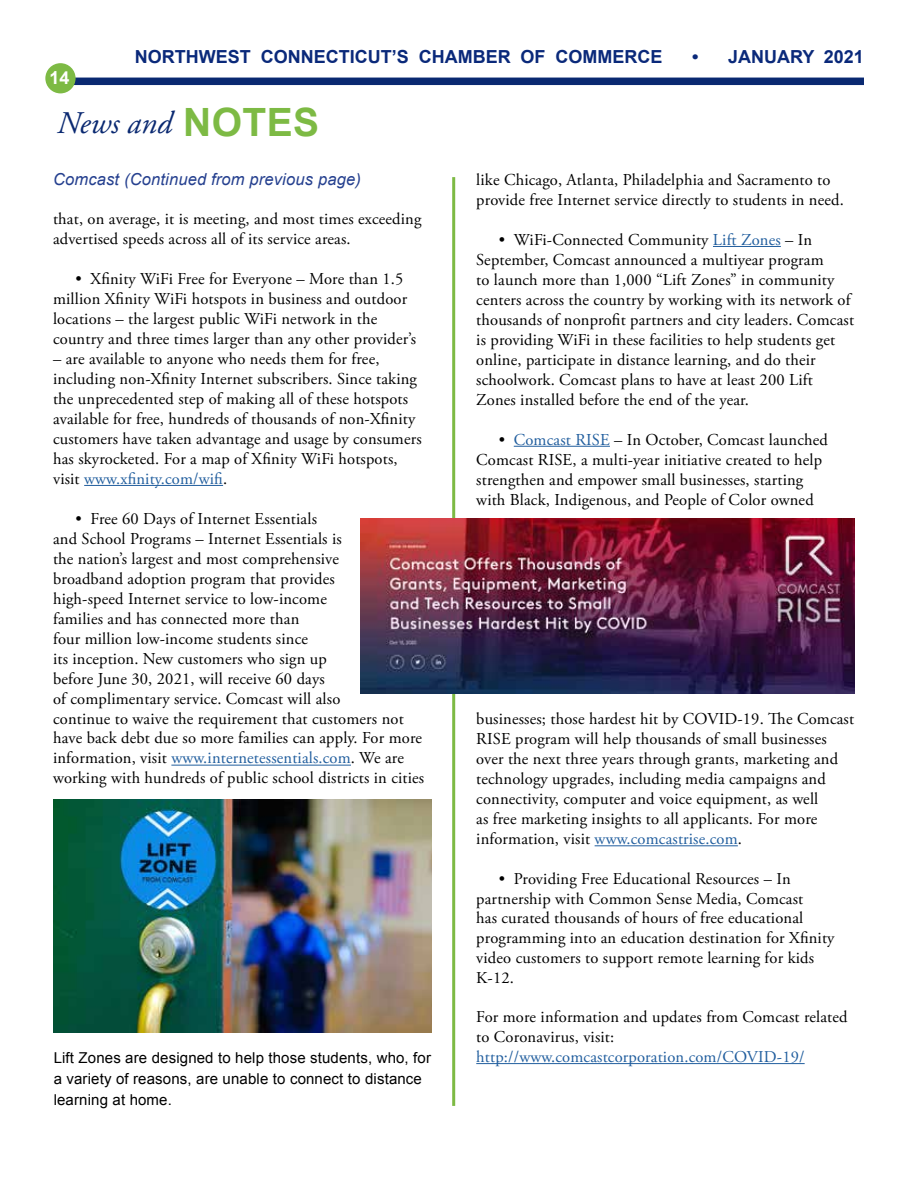
<style>
.page{position:relative;width:918px;height:1188px;background:#fff}
.page>*{position:absolute;margin:0;border:0;box-sizing:border-box;transform-origin:0 0}
.t1{font:italic 31.5px "Adobe Garamond Pro";color:#0a2971}
.t2{font:700 18px "Arial";color:#0a297a}
.t3{font:700 18px "Arial";color:#fff}
.t4{font:16.65px/20px "Adobe Garamond Pro";letter-spacing:.01em;color:#000}
.t5{font:16.5px/19.8px "Adobe Garamond Pro";letter-spacing:.01em;color:#000}
.t6{font:16.5px "Adobe Garamond Pro";letter-spacing:.01em;color:#215e9e}
.t7{font:italic 16.5px "Arial";letter-spacing:.01em;color:#25408f}
.t8{font:15px/21px "Arial";letter-spacing:.01em;color:#000}
.s1{font-family:"Arial";font-weight:700;font-style:normal;font-size:39px;color:#7dba44}
.s2{color:#215e9e}
</style>
<div class="page">
<div style="left:66px;top:78px;width:798px;height:7px;background:#0a2971"></div>
<div style="left:45px;top:63px;width:31px;height:30px;background:#7dba44;border-radius:50%"></div>
<hr style="left:452px;top:177px;width:3px;height:929px;background:#7dba44">
<hr style="left:84px;top:485px;width:139px;height:1px;background:#215e9e">
<hr style="left:171px;top:765px;width:180px;height:1px;background:#215e9e">
<hr style="left:713px;top:246px;width:68px;height:1px;background:#215e9e">
<hr style="left:514px;top:446px;width:96px;height:1px;background:#215e9e">
<hr style="left:595px;top:845px;width:143px;height:1px;background:#215e9e">
<hr style="left:476px;top:1063px;width:329px;height:1px;background:#215e9e">
<img style="left:53px;top:799px;width:378px;height:233px">
<img style="left:361px;top:518px;width:493px;height:176px">
<p class="t3" style="left:50px;top:66px;width:22px">14</p>
<p class="t2" style="left:135px;top:45px;width:529px">NORTHWEST CONNECTICUT’S CHAMBER OF COMMERCE</p>
<p class="t2" style="left:692px;top:45px;width:173px">• JANUARY 2021</p>
<h1 class="t1" style="left:57px;top:105px;width:263px">News and <span class="s1">NOTES</span></h1>
<p class="t7" style="left:53px;top:168px;width:309px">Comcast (Continued from previous page)</p>
<p class="t5" style="left:53px;top:210px;width:370px">that, on average, it is meeting, and most times exceeding advertised speeds across all of its service areas.</p>
<p class="t4" style="left:53px;top:269px;width:365px;text-indent:23px">• Xfinity WiFi Free for Everyone – More than 1.5 million Xfinity WiFi hotspots in business and outdoor locations – the largest public WiFi network in the country and three times larger than any other provider’s</p>
<p class="t4" style="left:53px;top:349px;width:370px">– are available to anyone who needs them for free, including non-Xfinity Internet subscribers. Since taking the unprecedented step of making all of these hotspots available for free, hundreds of thousands of non-Xfinity customers have taken advantage and usage by consumers has skyrocketed. For a map of Xfinity WiFi hotspots, visit <span class="s2">www.xfinity.com/wifi</span>.</p>
<p class="t4" style="left:53px;top:509px;width:373px;text-indent:23px">• Free 60 Days of Internet Essentials<br>and School Programs – Internet Essentials is<br>the nation’s largest and most comprehensive<br>broadband adoption program that provides<br>high-speed Internet service to low-income<br>families and has connected more than<br>four million low-income students since<br>its inception. New customers who sign up<br>before June 30, 2021, will receive 60 days<br>of complimentary service. Comcast will also<br>continue to waive the requirement that customers not have back debt due so more families can apply. For more information, visit <span class="s2">www.internetessentials.com</span>. We are working with hundreds of public school districts in cities</p>
<p class="t4" style="left:476px;top:170px;width:369px">like Chicago, Atlanta, Philadelphia and Sacramento to provide free Internet service directly to students in need.</p>
<p class="t4" style="left:476px;top:230px;width:379px;text-indent:23px">• WiFi-Connected Community <span class="s2">Lift Zones</span> – In September, Comcast announced a multiyear program<br>to launch more than 1,000 “Lift Zones” in community centers across the country by working with its network of thousands of nonprofit partners and city leaders. Comcast is providing WiFi in these facilities to help students get online, participate in distance learning, and do their schoolwork. Comcast plans to have at least 200 Lift Zones installed before the end of the year.</p>
<p class="t4" style="left:476px;top:430px;width:353px;text-indent:23px">• <span class="s2">Comcast RISE</span> – In October, Comcast launched Comcast RISE, a multi-year initiative created to help strengthen and empower small businesses, starting with Black, Indigenous, and People of Color owned</p>
<p class="t4" style="left:476px;top:710px;width:379px">businesses; those hardest hit by COVID-19. The Comcast RISE program will help thousands of small businesses over the next three years through grants, marketing and technology upgrades, including media campaigns and connectivity, computer and voice equipment, as well<br>as free marketing insights to all applicants. For more information, visit <span class="s2">www.comcastrise.com</span>.</p>
<p class="t5" style="left:476px;top:869px;width:360px;text-indent:23px">• Providing Free Educational Resources – In partnership with Common Sense Media, Comcast<br>has curated thousands of hours of free educational programming into an education destination for Xfinity video customers to support remote learning for kids K-12.</p>
<p class="t5" style="left:476px;top:1008px;width:373px">For more information and updates from Comcast related to Coronavirus, visit:</p>
<p class="t8" style="left:54px;top:1047px;width:379px">Lift Zones are designed to help those students, who, for</p>
<p class="t6" style="left:476px;top:1047px;width:330px">http://www.comcastcorporation.com/COVID-19/</p>
<p class="t8" style="left:54px;top:1068px;width:370px">a variety of reasons, are unable to connect to distance learning at home.</p>
</div>
